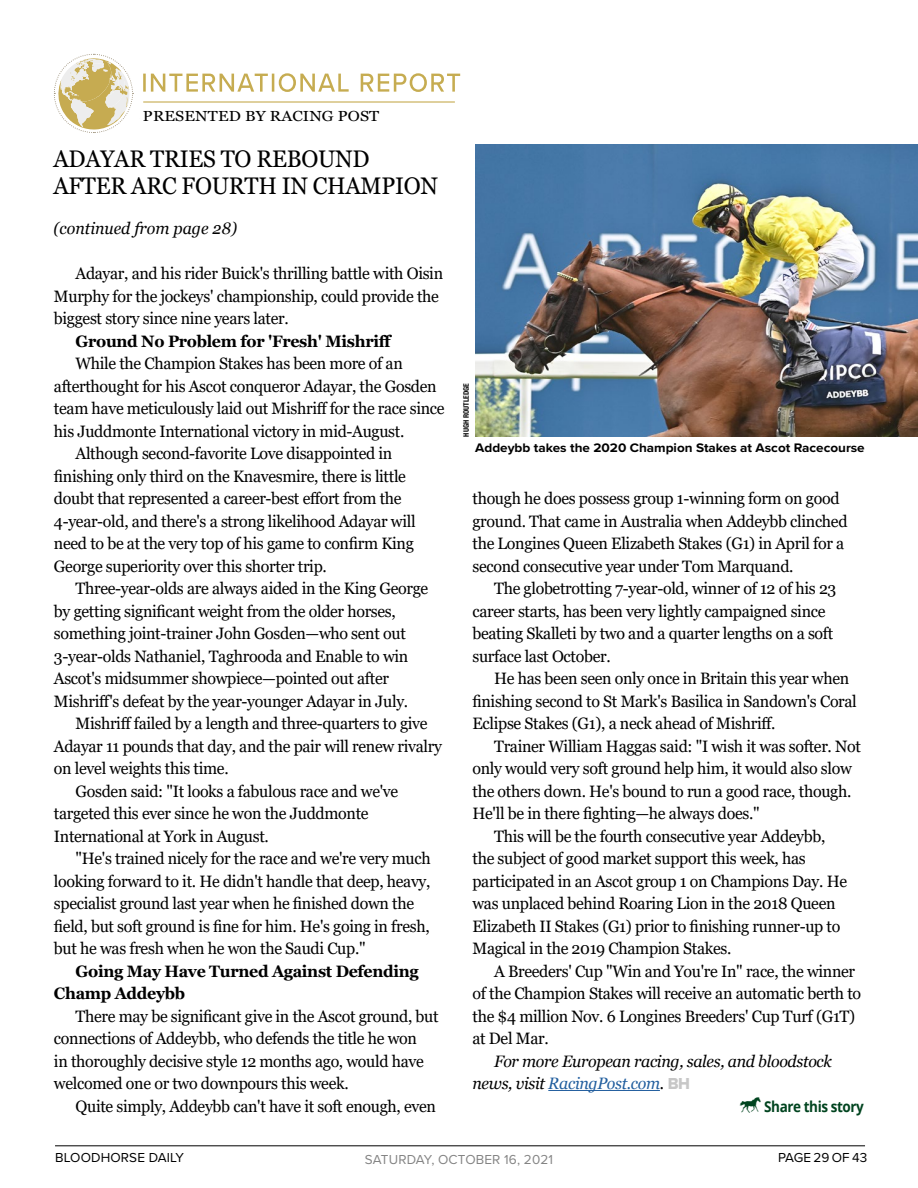
<style>
.page{position:relative;width:918px;height:1188px;background:#fff}
.page>*{position:absolute;margin:0;border:0;box-sizing:border-box;transform-origin:0 0}
.Headline{font:24px/27px "Georgia";letter-spacing:-.01em;color:#000;scale:.95 1}
.Body_Copy{font:16.5px/22.5px "Georgia";letter-spacing:-.02em;color:#000}
.Body_Copy-2{font:700 16.5px/22.5px "Georgia";letter-spacing:-.02em;color:#000}
.Body_External_Source{font:italic 16.5px/22.5px "Georgia";letter-spacing:-.02em;color:#000}
.Body_Copy-3{font:italic 16.5px "Georgia";color:#000}
.ShareThisStory{font:700 15px "Open Sans";letter-spacing:-.03em;color:#00441f;scale:.9 1}
.t1{font:14.55px "Georgia";letter-spacing:.01em;color:#000;scale:1.11 1}
.t2{font:13.5px "Proxima Nova";letter-spacing:.01em;color:#000}
.t3{font:13.5px "Proxima Nova";letter-spacing:.01em;color:#848484}
.t4{font:700 12.9px "Proxima Nova";color:#000;scale:1.05 1}
.Photo_Credit{font:700 condensed 7.5px "Helvetica Neue LT Std";color:#000}
.s1{color:#215e9e}
.s2{font-family:"Proxima Nova Extrabld";font-style:normal;color:#c7c7c7}
</style>
<div class="page">
<hr style="left:55px;top:1146px;width:810px;height:1px;background:#000">
<svg style="left:54px;top:54px;width:406px;height:79px"></svg>
<hr style="left:548px;top:1090px;width:112px;height:1px;background:#215e9e">
<img style="left:475px;top:144px;width:443px;height:292px">
<p class="t1" style="left:143px;top:107px;width:214px">PRESENTED BY RACING POST</p>
<p class="Headline" style="left:53px;top:145px;width:406px">ADAYAR TRIES TO REBOUND<br>AFTER ARC FOURTH IN CHAMPION</p>
<p class="Body_Copy-3" style="left:53px;top:218px;width:185px">(continued from page 28)</p>
<p class="Body_Copy" style="left:54px;top:262px;width:391px;text-indent:22px">Adayar, and his rider Buick's thrilling battle with Oisin<br>Murphy for the jockeys' championship, could provide the biggest story since nine years later.</p>
<p class="Body_Copy-2" style="left:76px;top:330px;width:318px">Ground No Problem for 'Fresh' Mishriff</p>
<p class="Body_Copy" style="left:54px;top:352px;width:392px;text-indent:22px">While the Champion Stakes has been more of an afterthought for his Ascot conqueror Adayar, the Gosden team have meticulously laid out Mishriff for the race since his Juddmonte International victory in mid-August.</p>
<p class="Body_Copy" style="left:54px;top:442px;width:363px;text-indent:22px">Although second-favorite Love disappointed in finishing only third on the Knavesmire, there is little doubt that represented a career-best effort from the 4-year-old, and there's a strong likelihood Adayar will need to be at the very top of his game to confirm King George superiority over this shorter trip.</p>
<p class="Body_Copy" style="left:54px;top:577px;width:376px;text-indent:22px">Three-year-olds are always aided in the King George by getting significant weight from the older horses, something joint-trainer John Gosden—who sent out 3-year-olds Nathaniel, Taghrooda and Enable to win Ascot's midsummer showpiece—pointed out after Mishriff's defeat by the year-younger Adayar in July.</p>
<p class="Body_Copy" style="left:54px;top:712px;width:389px;text-indent:22px">Mishriff failed by a length and three-quarters to give<br>Adayar 11 pounds that day, and the pair will renew rivalry on level weights this time.</p>
<p class="Body_Copy" style="left:54px;top:780px;width:346px;text-indent:22px">Gosden said: "It looks a fabulous race and we've targeted this ever since he won the Juddmonte<br>International at York in August.</p>
<p class="Body_Copy" style="left:54px;top:847px;width:378px;text-indent:22px">"He's trained nicely for the race and we're very much looking forward to it. He didn't handle that deep, heavy, specialist ground last year when he finished down the field, but soft ground is fine for him. He's going in fresh, but he was fresh when he won the Saudi Cup."</p>
<p class="Body_Copy-2" style="left:54px;top:960px;width:366px;text-indent:22px">Going May Have Turned Against Defending<br>Champ Addeybb</p>
<p class="Body_Copy" style="left:54px;top:1005px;width:386px;text-indent:22px">There may be significant give in the Ascot ground, but connections of Addeybb, who defends the title he won<br>in thoroughly decisive style 12 months ago, would have welcomed one or two downpours this week.</p>
<p class="Body_Copy" style="left:76px;top:1095px;width:362px">Quite simply, Addeybb can't have it soft enough, even</p>
<p class="Photo_Credit" style="left:462px;top:436px;width:55px;rotate:-90deg">HUGH ROUTLEDGE</p>
<p class="t4" style="left:475px;top:438px;width:373px">Addeybb takes the 2020 Champion Stakes at Ascot Racecourse</p>
<p class="Body_Copy" style="left:472px;top:487px;width:377px">though he does possess group 1-winning form on good ground. That came in Australia when Addeybb clinched the Longines Queen Elizabeth Stakes (G1) in April for a second consecutive year under Tom Marquand.</p>
<p class="Body_Copy" style="left:472px;top:577px;width:365px;text-indent:22px">The globetrotting 7-year-old, winner of 12 of his 23 career starts, has been very lightly campaigned since beating Skalleti by two and a quarter lengths on a soft surface last October.</p>
<p class="Body_Copy" style="left:472px;top:667px;width:386px;text-indent:22px">He has been seen only once in Britain this year when finishing second to St Mark's Basilica in Sandown's Coral<br>Eclipse Stakes (G1), a neck ahead of Mishriff.</p>
<p class="Body_Copy" style="left:472px;top:735px;width:390px;text-indent:22px">Trainer William Haggas said: "I wish it was softer. Not only would very soft ground help him, it would also slow the others down. He's bound to run a good race, though.<br>He'll be in there fighting—he always does."</p>
<p class="Body_Copy" style="left:472px;top:825px;width:376px;text-indent:22px">This will be the fourth consecutive year Addeybb, the subject of good market support this week, has participated in an Ascot group 1 on Champions Day. He was unplaced behind Roaring Lion in the 2018 Queen Elizabeth II Stakes (G1) prior to finishing runner-up to Magical in the 2019 Champion Stakes.</p>
<p class="Body_Copy" style="left:472px;top:960px;width:390px;text-indent:22px">A Breeders' Cup "Win and You're In" race, the winner of the Champion Stakes will receive an automatic berth to the $4 million Nov. 6 Longines Breeders' Cup Turf (G1T) at Del Mar.</p>
<p class="Body_External_Source" style="left:472px;top:1050px;width:361px;text-indent:22px">For more European racing, sales, and bloodstock news, visit <span class="s1">RacingPost.com</span>. <span class="s2">BH</span></p>
<p class="ShareThisStory" style="left:739px;top:1095px;width:141px">▲ Share this story</p>
<p class="t2" style="left:55px;top:1147px;width:131px">BLOODHORSE DAILY</p>
<p class="t3" style="left:365px;top:1150px;width:190px">SATURDAY, OCTOBER 16, 2021</p>
<p class="t2" style="left:778px;top:1147px;width:91px">PAGE 29 OF 43</p>
</div>
